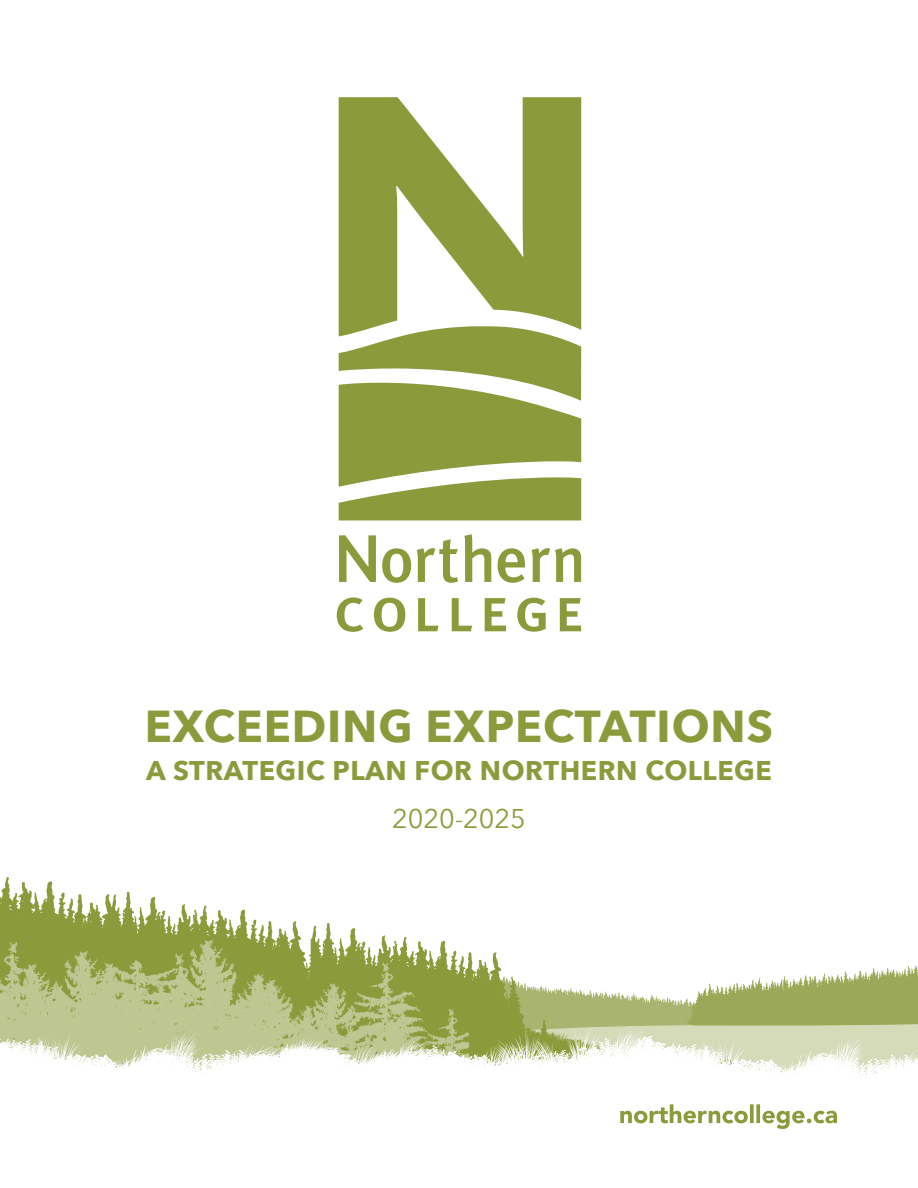
<style>
.page{position:relative;width:918px;height:1188px;background:#fff}
.page>*{position:absolute;margin:0;border:0;box-sizing:border-box;transform-origin:0 0}
.t1{font:700 44.7px "Avenir Next";letter-spacing:.02em;color:#8b9b3c}
.t2{font:700 27px "Avenir Next";letter-spacing:.02em;color:#8b9b3c}
.t3{font:27px "Avenir Next";color:#8b9b3c}
</style>
<div class="page">
<svg style="left:0;top:877px;width:470px;height:149px"></svg>
<svg style="left:0;top:939px;width:469px;height:94px;background:#a7b36c"></svg>
<svg style="left:375px;top:1026px;width:543px;height:51px"></svg>
<svg style="left:0;top:1033px;width:528px;height:44px"></svg>
<svg style="left:470px;top:952px;width:448px;height:80px"></svg>
<svg style="left:620px;top:1104px;width:217px;height:25px"></svg>
<svg style="left:339px;top:97px;width:242px;height:226px;fill:#8b9b3c"></svg>
<svg style="left:339px;top:323px;width:242px;height:197px"></svg>
<svg style="left:337px;top:597px;width:26px;height:35px"></svg>
<svg style="left:374px;top:598px;width:31px;height:34px"></svg>
<svg style="left:418px;top:598px;width:21px;height:33px"></svg>
<svg style="left:452px;top:598px;width:20px;height:33px"></svg>
<svg style="left:485px;top:598px;width:21px;height:33px"></svg>
<svg style="left:517px;top:598px;width:29px;height:34px"></svg>
<svg style="left:560px;top:598px;width:21px;height:33px"></svg>
<svg style="left:382px;top:548px;width:29px;height:35px"></svg>
<svg style="left:417px;top:539px;width:41px;height:44px"></svg>
<svg style="left:464px;top:534px;width:27px;height:48px"></svg>
<svg style="left:498px;top:548px;width:27px;height:35px"></svg>
<svg style="left:532px;top:548px;width:49px;height:34px"></svg>
<svg style="left:339px;top:535px;width:37px;height:47px"></svg>
<h1 class="t1" style="left:145px;top:688px;width:630px">EXCEEDING EXPECTATIONS</h1>
<p class="t2" style="left:146px;top:747px;width:627px">A STRATEGIC PLAN FOR NORTHERN COLLEGE</p>
<p class="t3" style="left:392px;top:796px;width:135px">2020-2025</p>
</div>
